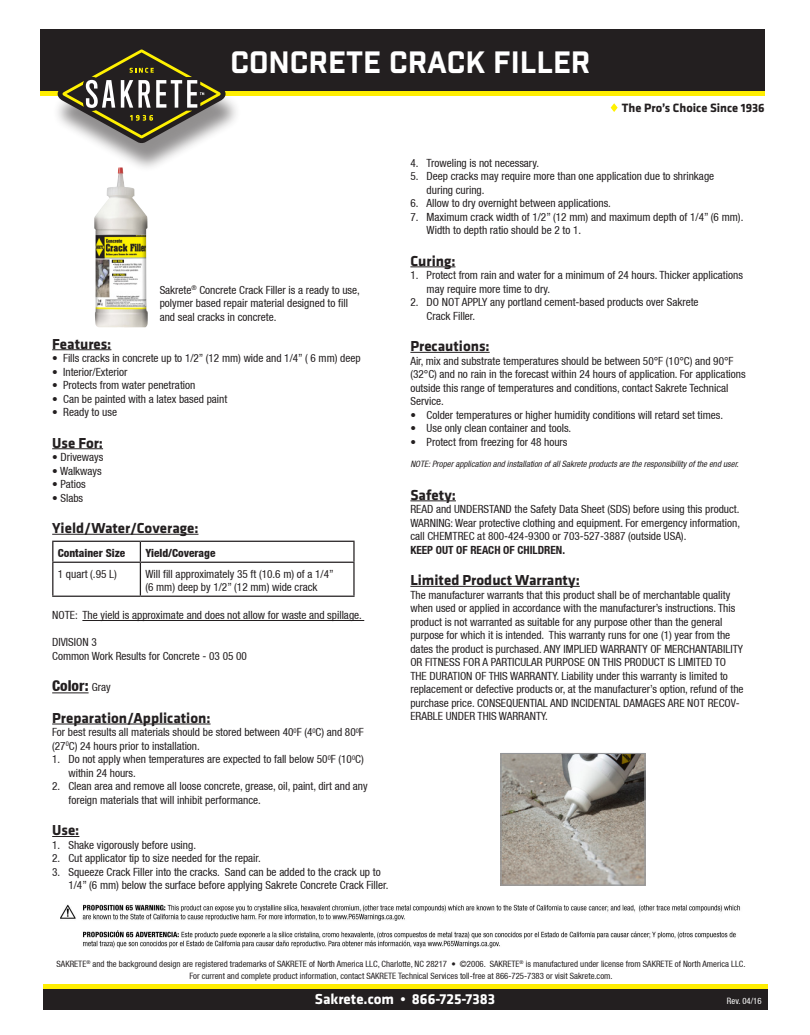
<style>
.page{position:relative;width:810px;height:1035px;background:#fff}
.page>*{position:absolute;margin:0;border:0;box-sizing:border-box;transform-origin:0 0}
.t1{font:30px "Industry Inc Base";color:#fff}
.t2{font:700 15px "Klavika Basic";color:#231f20}
.t3{font:700 15px "Klavika";color:#fff}
.t4{font:800 condensed 15px "Helvetica Neue LT";color:#231f20}
.t5{font:700 12.5px "Klavika";color:#231f20}
.t6{font:condensed 11.25px/13.5px "Helvetica Neue LT";color:#231f20}
.t7{font:800 condensed 11.25px "Helvetica Neue LT";color:#231f20}
.t8{font:700 condensed 11.25px "Helvetica Neue LT";color:#231f20}
.t9{font:condensed 8.75px/12.5px "Helvetica Neue LT";color:#231f20;text-align:center}
.t10{font:italic condensed 8.75px "Helvetica Neue LT";color:#231f20}
.t11{font:condensed 8.75px "Helvetica Neue LT";color:#fff}
.s1{font-weight:400;font-size:11.25px}
</style>
<div class="page">
<div style="left:40px;top:90px;width:724px;height:6px;background:#ffee01"></div>
<div style="left:40px;top:29px;width:724px;height:62px;background:#231f20"></div>
<div style="left:52px;top:39px;width:190px;height:134px;background:#231f20;opacity:.5"></div>
<svg style="left:58px;top:45px;width:168px;height:98px"></svg>
<div style="left:43px;top:984px;width:724px;height:6px;background:#ffee01"></div>
<div style="left:43px;top:989px;width:724px;height:20px;background:#231f20"></div>
<svg style="left:611px;top:103px;width:7px;height:9px"></svg>
<hr style="left:410px;top:266px;width:45px;height:1px;background:#231f20">
<hr style="left:410px;top:352px;width:80px;height:1px;background:#231f20">
<hr style="left:410px;top:500px;width:46px;height:1px;background:#231f20">
<hr style="left:410px;top:586px;width:170px;height:1px;background:#231f20">
<hr style="left:52px;top:349px;width:59px;height:1px;background:#231f20">
<hr style="left:52px;top:448px;width:51px;height:1px;background:#231f20">
<hr style="left:52px;top:534px;width:146px;height:1px;background:#231f20">
<hr style="left:82px;top:620px;width:282px;height:1px;background:#231f20">
<hr style="left:52px;top:693px;width:37px;height:1px;background:#231f20">
<hr style="left:52px;top:724px;width:159px;height:1px;background:#231f20">
<svg style="left:52px;top:836px;width:27px;height:1px"></svg>
<img style="left:100px;top:168px;width:18px;height:41px">
<hr style="left:52px;top:541px;width:88px;height:1px;background:#231f20">
<svg style="left:52px;top:542px;width:1px;height:20px"></svg>
<hr style="left:140px;top:541px;width:215px;height:1px;background:#231f20">
<svg style="left:140px;top:542px;width:1px;height:20px"></svg>
<hr style="left:353px;top:542px;width:2px;height:20px;background:#231f20">
<hr style="left:52px;top:562px;width:88px;height:1px;background:#231f20">
<hr style="left:52px;top:563px;width:1px;height:33px;background:#231f20">
<hr style="left:140px;top:562px;width:215px;height:1px;background:#231f20">
<hr style="left:140px;top:563px;width:1px;height:33px;background:#231f20">
<hr style="left:353px;top:563px;width:2px;height:33px;background:#231f20">
<hr style="left:52px;top:596px;width:88px;height:1px;background:#231f20">
<hr style="left:140px;top:596px;width:215px;height:1px;background:#231f20">
<img style="left:502px;top:755px;width:142px;height:129px">
<div style="left:500px;top:753px;width:146px;height:133px;border:1px solid #939598"></div>
<img style="left:60px;top:904px;width:680px;height:44px">
<p class="t1" style="left:230px;top:44px;width:362px">CONCRETE CRACK FILLER</p>
<p class="t5" style="left:622px;top:101px;width:144px">The Pro’s Choice Since 1936</p>
<p class="t6" style="left:160px;top:283px;width:202px">Sakrete<sup>®</sup> Concrete Crack Filler is a ready to use,</p>
<p class="t6" style="left:160px;top:296px;width:190px">polymer based repair material designed to fill</p>
<p class="t6" style="left:160px;top:310px;width:118px">and seal cracks in concrete.</p>
<p class="t2" style="left:52px;top:333px;width:61px">Features:</p>
<p class="t6" style="left:52px;top:351px;width:310px">• Fills cracks in concrete up to 1/2” (12 mm) wide and 1/4” ( 6 mm) deep</p>
<p class="t6" style="left:52px;top:365px;width:77px">• Interior/Exterior</p>
<p class="t6" style="left:52px;top:378px;width:145px">• Protects from water penetration</p>
<p class="t6" style="left:52px;top:392px;width:177px">• Can be painted with a latex based paint</p>
<p class="t6" style="left:52px;top:405px;width:66px">• Ready to use</p>
<p class="t2" style="left:52px;top:432px;width:52px">Use For:</p>
<p class="t6" style="left:52px;top:450px;width:53px">• Driveways</p>
<p class="t6" style="left:52px;top:464px;width:51px">• Walkways</p>
<p class="t6" style="left:52px;top:477px;width:35px">• Patios</p>
<p class="t6" style="left:52px;top:491px;width:33px">• Slabs</p>
<p class="t2" style="left:52px;top:517px;width:148px">Yield/Water/Coverage:</p>
<p class="t7" style="left:58px;top:546px;width:69px">Container Size</p>
<p class="t7" style="left:145px;top:546px;width:72px">Yield/Coverage</p>
<p class="t6" style="left:58px;top:567px;width:61px">1 quart (.95 L)</p>
<p class="t6" style="left:145px;top:567px;width:190px">Will fill approximately 35 ft (10.6 m) of a 1/4”</p>
<p class="t6" style="left:145px;top:580px;width:174px">(6 mm) deep by 1/2” (12 mm) wide crack</p>
<p class="t6" style="left:52px;top:609px;width:311px">NOTE: The yield is approximate and does not allow for waste and spillage.</p>
<p class="t6" style="left:52px;top:636px;width:46px">DIVISION 3</p>
<p class="t6" style="left:52px;top:649px;width:196px">Common Work Results for Concrete - 03 05 00</p>
<p class="t4" style="left:52px;top:677px;width:60px">Color: <span class="s1">Gray</span></p>
<p class="t2" style="left:52px;top:707px;width:160px">Preparation/Application:</p>
<p class="t6" style="left:52px;top:726px;width:313px">For best results all materials should be stored between 40<sup>0</sup>F (4<sup>0</sup>C) and 80<sup>0</sup>F (27<sup>0</sup>C) 24 hours prior to installation.</p>
<p class="t6" style="left:52px;top:753px;width:313px">1. Do not apply when temperatures are expected to fall below 50<sup>0</sup>F (10<sup>0</sup>C)</p>
<p class="t6" style="left:68px;top:766px;width:69px">within 24 hours.</p>
<p class="t6" style="left:52px;top:780px;width:317px">2. Clean area and remove all loose concrete, grease, oil, paint, dirt and any</p>
<p class="t6" style="left:68px;top:793px;width:194px">foreign materials that will inhibit performance.</p>
<p class="t2" style="left:52px;top:820px;width:29px">Use:</p>
<p class="t6" style="left:52px;top:838px;width:145px">1. Shake vigorously before using.</p>
<p class="t6" style="left:52px;top:852px;width:210px">2. Cut applicator tip to size needed for the repair.</p>
<p class="t6" style="left:52px;top:865px;width:330px">3. Squeeze Crack Filler into the cracks. Sand can be added to the crack up to</p>
<p class="t6" style="left:68px;top:879px;width:321px">1/4” (6 mm) below the surface before applying Sakrete Concrete Crack Filler.</p>
<p class="t6" style="left:410px;top:156px;width:130px">4. Troweling is not necessary.</p>
<p class="t6" style="left:410px;top:169px;width:305px">5. Deep cracks may require more than one application due to shrinkage</p>
<p class="t6" style="left:427px;top:183px;width:59px">during curing.</p>
<p class="t6" style="left:410px;top:196px;width:202px">6. Allow to dry overnight between applications.</p>
<p class="t6" style="left:410px;top:210px;width:335px">7. Maximum crack width of 1/2” (12 mm) and maximum depth of 1/4” (6 mm).</p>
<p class="t6" style="left:427px;top:223px;width:156px">Width to depth ratio should be 2 to 1.</p>
<p class="t2" style="left:410px;top:250px;width:47px">Curing:</p>
<p class="t6" style="left:410px;top:268px;width:334px">1. Protect from rain and water for a minimum of 24 hours. Thicker applications</p>
<p class="t6" style="left:427px;top:282px;width:125px">may require more time to dry.</p>
<p class="t6" style="left:410px;top:295px;width:290px">2. DO NOT APPLY any portland cement-based products over Sakrete</p>
<p class="t6" style="left:427px;top:309px;width:50px">Crack Filler.</p>
<p class="t2" style="left:410px;top:335px;width:81px">Precautions:</p>
<p class="t6" style="left:410px;top:354px;width:337px">Air, mix and substrate temperatures should be between 50°F (10°C) and 90°F (32°C) and no rain in the forecast within 24 hours of application. For applications outside this range of temperatures and conditions, contact Sakrete Technical Service.</p>
<p class="t6" style="left:410px;top:408px;width:314px">• Colder temperatures or higher humidity conditions will retard set times.</p>
<p class="t6" style="left:410px;top:421px;width:162px">• Use only clean container and tools.</p>
<p class="t6" style="left:410px;top:435px;width:159px">• Protect from freezing for 48 hours</p>
<p class="t10" style="left:410px;top:459px;width:330px">NOTE: Proper application and installation of all Sakrete products are the responsibility of the end user.</p>
<p class="t2" style="left:410px;top:484px;width:47px">Safety:</p>
<p class="t6" style="left:410px;top:502px;width:331px;text-align:justify">READ and UNDERSTAND the Safety Data Sheet (SDS) before using this product.<br>WARNING: Wear protective clothing and equipment. For emergency information, call CHEMTREC at 800-424-9300 or 703-527-3887 (outside USA).</p>
<p class="t8" style="left:410px;top:543px;width:156px">KEEP OUT OF REACH OF CHILDREN.</p>
<p class="t2" style="left:410px;top:569px;width:171px">Limited Product Warranty:</p>
<p class="t6" style="left:410px;top:588px;width:335px">The manufacturer warrants that this product shall be of merchantable quality when used or applied in accordance with the manufacturer’s instructions. This product is not warranted as suitable for any purpose other than the general purpose for which it is intended. This warranty runs for one (1) year from the dates the product is purchased. ANY IMPLIED WARRANTY OF MERCHANTABILITY OR FITNESS FOR A PARTICULAR PURPOSE ON THIS PRODUCT IS LIMITED TO THE DURATION OF THIS WARRANTY. Liability under this warranty is limited to replacement or defective products or, at the manufacturer’s option, refund of the purchase price. CONSEQUENTIAL AND INCIDENTAL DAMAGES ARE NOT RECOV-ERABLE UNDER THIS WARRANTY.</p>
<p class="t9" style="left:57px;top:957px;width:691px">SAKRETE<sup>®</sup> and the background design are registered trademarks of SAKRETE of North America LLC, Charlotte, NC 28217 • ©2006. SAKRETE<sup>®</sup> is manufactured under license from SAKRETE of North America LLC.<br>For current and complete product information, contact SAKRETE Technical Services toll-free at 866-725-7383 or visit Sakrete.com.</p>
<p class="t11" style="left:727px;top:996px;width:36px">Rev. 04/16</p>
<h2 class="t3" style="left:315px;top:990px;width:182px">Sakrete.com • 866-725-7383</h2>
</div>
